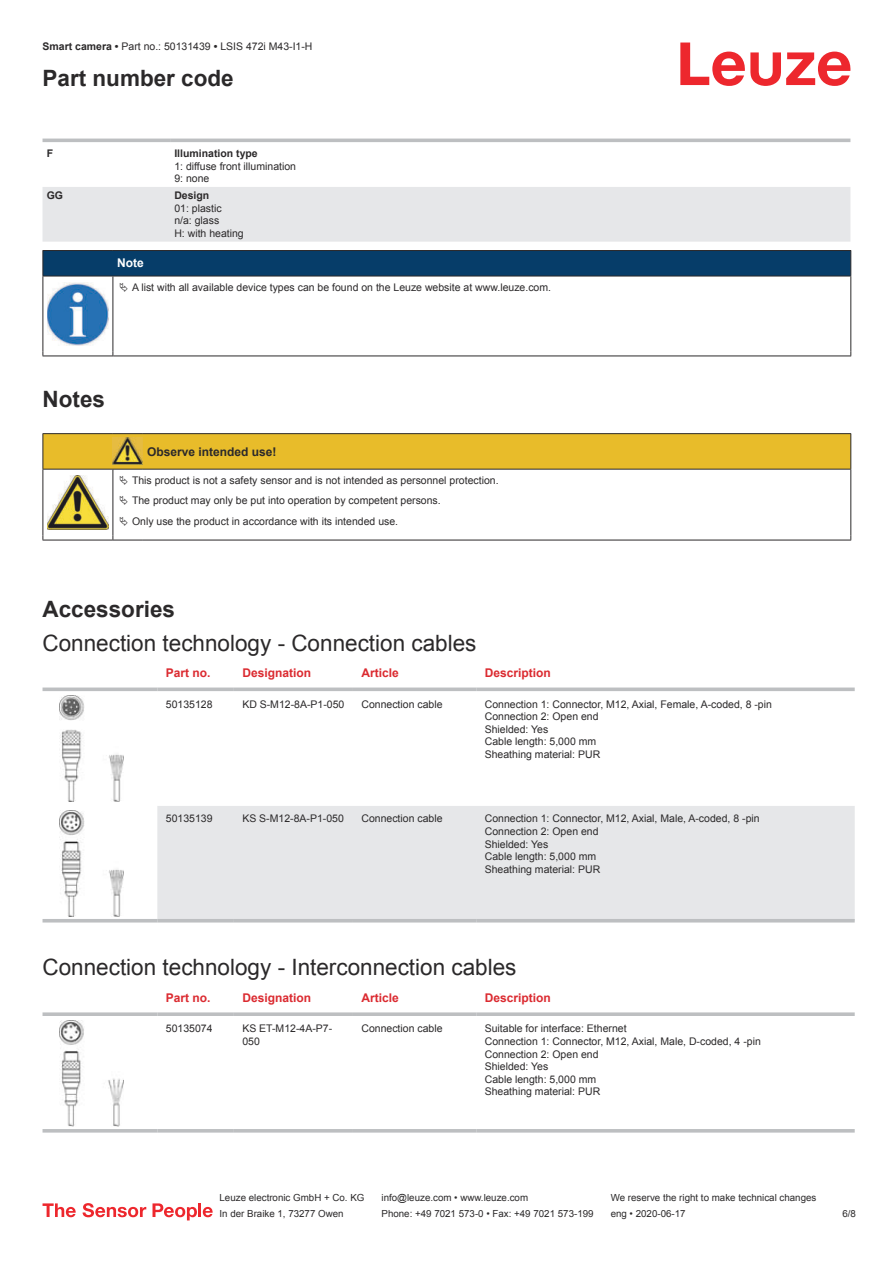
<style>
.page{position:relative;width:893px;height:1263px;background:#fff}
.page>*{position:absolute;margin:0;border:0;box-sizing:border-box;transform-origin:0 0}
.t1{font:22.5px "Arial";color:#2b292a}
.t2{font:700 22.5px "Arial";color:#2b292a}
.t3{font:700 12px "Arial";color:#db2a30}
.t4{font:700 12px "Arial";color:#2b292a}
.t5{font:700 12px "Arial";color:#fff}
.t6{font:10.5px/12.6px "Arial";color:#2b292a}
.t7{font:700 10.5px "Arial";color:#2b292a}
.t8{font:9.75px "Arial";color:#2b292a}
.s1{font-weight:700}
</style>
<div class="page">
<svg style="left:680px;top:43px;width:170px;height:43px"></svg>
<svg style="left:43px;top:138px;width:807px;height:1px"></svg>
<div style="left:43px;top:187px;width:807px;height:55px;background:#e6e7e9"></div>
<hr style="left:43px;top:139px;width:127px;height:3px;background:#bdbfc1">
<hr style="left:170px;top:139px;width:680px;height:3px;background:#bdbfc1">
<div style="left:157px;top:806px;width:698px;height:113px;background:#e6e7e9"></div>
<svg style="left:43px;top:687px;width:114px;height:4px"></svg>
<svg style="left:157px;top:687px;width:77px;height:4px"></svg>
<svg style="left:234px;top:687px;width:119px;height:4px"></svg>
<svg style="left:353px;top:687px;width:123px;height:4px"></svg>
<svg style="left:476px;top:687px;width:379px;height:4px;background:#c5c7c9"></svg>
<hr style="left:43px;top:919px;width:114px;height:3px;background:#bdbfc1">
<hr style="left:157px;top:919px;width:77px;height:3px;background:#bdbfc1">
<hr style="left:234px;top:919px;width:119px;height:3px;background:#bdbfc1">
<hr style="left:353px;top:919px;width:123px;height:3px;background:#bdbfc1">
<hr style="left:476px;top:919px;width:379px;height:3px;background:#bdbfc1">
<img style="left:59px;top:695px;width:65px;height:107px">
<img style="left:59px;top:810px;width:65px;height:106px">
<svg style="left:43px;top:1126px;width:812px;height:7px"></svg>
<svg style="left:43px;top:1012px;width:114px;height:4px"></svg>
<svg style="left:157px;top:1012px;width:77px;height:4px"></svg>
<svg style="left:234px;top:1012px;width:119px;height:4px"></svg>
<svg style="left:353px;top:1012px;width:123px;height:4px"></svg>
<svg style="left:476px;top:1012px;width:379px;height:4px;background:#c4c5c7"></svg>
<hr style="left:43px;top:1129px;width:114px;height:3px;background:#bdbfc1">
<hr style="left:157px;top:1129px;width:77px;height:3px;background:#bdbfc1">
<hr style="left:234px;top:1129px;width:119px;height:3px;background:#bdbfc1">
<hr style="left:353px;top:1129px;width:123px;height:3px;background:#bdbfc1">
<hr style="left:476px;top:1129px;width:379px;height:3px;background:#bdbfc1">
<img style="left:59px;top:1020px;width:65px;height:106px">
<svg style="left:43px;top:1203px;width:33px;height:14px"></svg>
<svg style="left:83px;top:1203px;width:63px;height:14px"></svg>
<svg style="left:153px;top:1203px;width:44px;height:17px"></svg>
<hr style="left:198px;top:1203px;width:3px;height:14px;background:#ed272d">
<svg style="left:203px;top:1207px;width:10px;height:10px"></svg>
<svg style="left:44px;top:277px;width:806px;height:79px"></svg>
<hr style="left:43px;top:276px;width:70px;height:1px;background:#2b292a">
<svg style="left:43px;top:250px;width:808px;height:26px;background:#083b65"></svg>
<hr style="left:113px;top:276px;width:738px;height:1px;background:#2b292a">
<hr style="left:43px;top:276px;width:1px;height:75px;background:#2b292a">
<hr style="left:113px;top:276px;width:1px;height:75px;background:#2b292a">
<hr style="left:850px;top:276px;width:1px;height:75px;background:#2b292a">
<hr style="left:43px;top:356px;width:70px;height:1px;background:#2b292a">
<hr style="left:113px;top:356px;width:738px;height:1px;background:#2b292a">
<img style="left:47px;top:282px;width:61px;height:63px">
<div style="left:115px;top:277px;width:734px;height:20px;background:#fff"></div>
<hr style="left:43px;top:433px;width:70px;height:1px;background:#2b292a">
<hr style="left:113px;top:433px;width:30px;height:1px;background:#2b292a">
<hr style="left:143px;top:433px;width:708px;height:1px;background:#2b292a">
<hr style="left:43px;top:540px;width:70px;height:1px;background:#2b292a">
<hr style="left:113px;top:540px;width:30px;height:1px;background:#2b292a">
<hr style="left:143px;top:540px;width:708px;height:1px;background:#2b292a">
<svg style="left:43px;top:434px;width:808px;height:106px"></svg>
<p class="t6" style="left:43px;top:41px;width:272px"><span class="s1">Smart camera •</span> Part no.: 50131439 <span class="s1">•</span> LSIS 472i M43-I1-H</p>
<h1 class="t2" style="left:43px;top:70px;width:193px">Part number code</h1>
<p class="t7" style="left:47px;top:149px;width:8px">F</p>
<p class="t7" style="left:174px;top:149px;width:85px">Illumination type</p>
<p class="t6" style="left:174px;top:161px;width:123px">1: diffuse front illumination<br>9: none</p>
<p class="t7" style="left:47px;top:191px;width:18px">GG</p>
<p class="t7" style="left:174px;top:191px;width:37px">Design</p>
<p class="t6" style="left:174px;top:203px;width:71px">01: plastic<br>n/a: glass<br>H: with heating</p>
<p class="t5" style="left:117px;top:259px;width:28px">Note</p>
<p class="t6" style="left:132px;top:282px;width:421px">A list with all available device types can be found on the Leuze website at www.leuze.com.</p>
<h1 class="t2" style="left:43px;top:391px;width:64px">Notes</h1>
<p class="t4" style="left:147px;top:447px;width:131px">Observe intended use!</p>
<p class="t6" style="left:132px;top:471px;width:368px;line-height:20.2px">This product is not a safety sensor and is not intended as personnel protection.<br>The product may only be put into operation by competent persons.<br>Only use the product in accordance with its intended use.</p>
<h1 class="t2" style="left:43px;top:600px;width:134px">Accessories</h1>
<h1 class="t1" style="left:43px;top:634px;width:435px">Connection technology - Connection cables</h1>
<p class="t3" style="left:166px;top:668px;width:46px">Part no.</p>
<p class="t3" style="left:242px;top:668px;width:70px">Designation</p>
<p class="t3" style="left:361px;top:668px;width:39px">Article</p>
<p class="t3" style="left:485px;top:668px;width:68px">Description</p>
<p class="t6" style="left:166px;top:698px;width:48px">50135128</p>
<p class="t6" style="left:242px;top:698px;width:104px">KD S-M12-8A-P1- 050</p>
<p class="t6" style="left:361px;top:698px;width:83px">Connection cable</p>
<p class="t6" style="left:485px;top:698px;width:289px">Connection 1: Connector, M12, Axial, Female, A-coded, 8 -pin<br>Connection 2: Open end<br>Shielded: Yes<br>Cable length: 5,000 mm<br>Sheathing material: PUR</p>
<p class="t6" style="left:166px;top:813px;width:48px">50135139</p>
<p class="t6" style="left:242px;top:813px;width:103px">KS S-M12-8A-P1-050</p>
<p class="t6" style="left:361px;top:813px;width:83px">Connection cable</p>
<p class="t6" style="left:485px;top:813px;width:276px">Connection 1: Connector, M12, Axial, Male, A-coded, 8 -pin<br>Connection 2: Open end<br>Shielded: Yes<br>Cable length: 5,000 mm<br>Sheathing material: PUR</p>
<h1 class="t1" style="left:43px;top:959px;width:475px">Connection technology - Interconnection cables</h1>
<p class="t3" style="left:166px;top:993px;width:46px">Part no.</p>
<p class="t3" style="left:242px;top:993px;width:70px">Designation</p>
<p class="t3" style="left:361px;top:993px;width:39px">Article</p>
<p class="t3" style="left:485px;top:993px;width:68px">Description</p>
<p class="t6" style="left:166px;top:1023px;width:48px">50135074</p>
<p class="t6" style="left:242px;top:1023px;width:91px">KS ET-M12-4A-P7-<br>050</p>
<p class="t6" style="left:361px;top:1023px;width:83px">Connection cable</p>
<p class="t6" style="left:485px;top:1023px;width:278px">Suitable for interface: Ethernet<br>Connection 1: Connector, M12, Axial, Male, D-coded, 4 -pin<br>Connection 2: Open end<br>Shielded: Yes<br>Cable length: 5,000 mm<br>Sheathing material: PUR</p>
<p class="t8" style="left:220px;top:1194px;width:146px">Leuze electronic GmbH + Co. KG</p>
<p class="t8" style="left:381px;top:1194px;width:148px">info@leuze.com • www.leuze.com</p>
<p class="t8" style="left:611px;top:1194px;width:207px">We reserve the right to make technical changes</p>
<p class="t8" style="left:220px;top:1210px;width:126px">In der Braike 1, 73277 Owen</p>
<p class="t8" style="left:381px;top:1210px;width:214px">Phone: +49 7021 573-0 • Fax: +49 7021 573-199</p>
<p class="t8" style="left:611px;top:1210px;width:76px">eng • 2020-06-17</p>
<p class="t8" style="left:842px;top:1210px;width:15px">6 /8</p>
</div>
